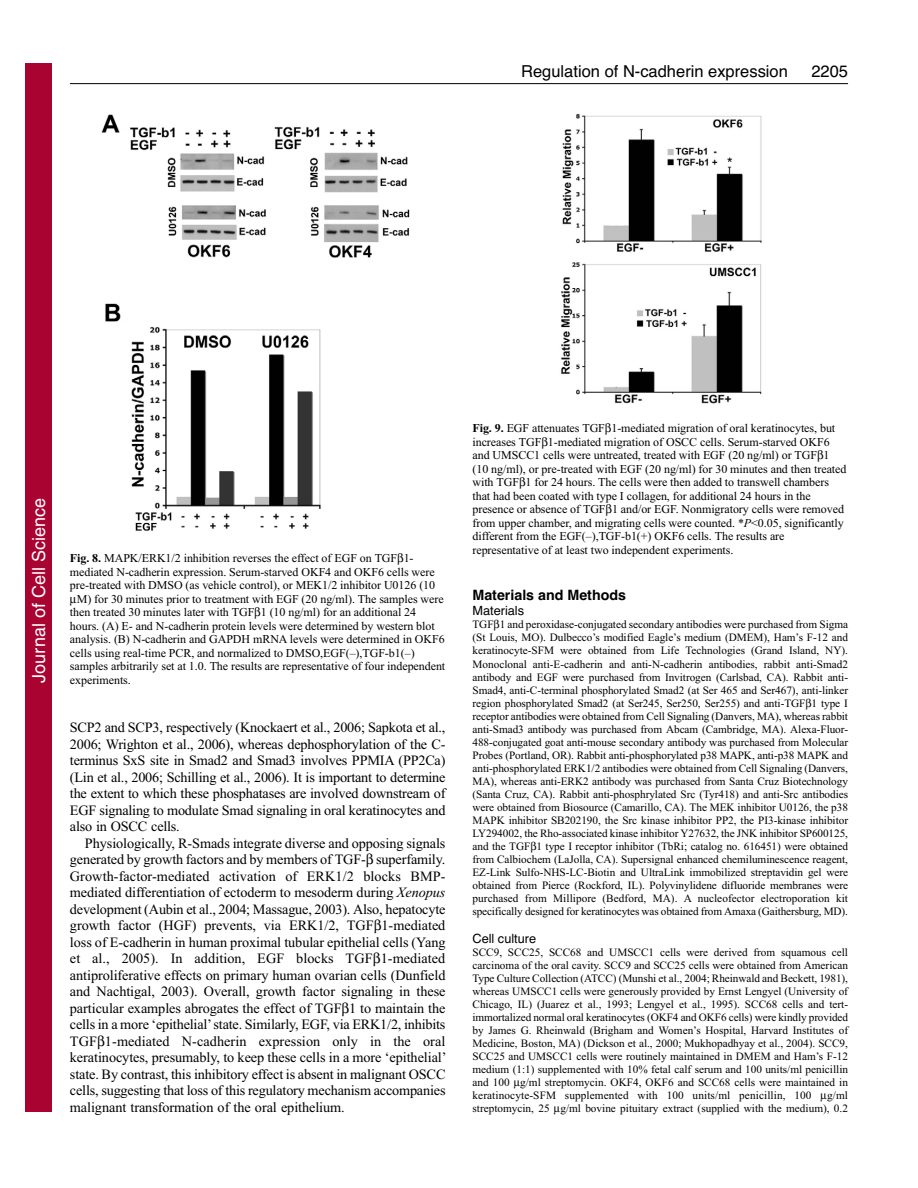
<style>
.page{position:relative;width:918px;height:1188px;background:#fff}
.page>*{position:absolute;margin:0;border:0;box-sizing:border-box;transform-origin:0 0}
.t1{font:18px "Helvetica";color:#fff}
.t2{font:16.5px "Helvetica";color:#000}
.t3{font:14.25px/16.5px "Times New Roman";letter-spacing:-.015em;color:#000;text-align:justify}
.t4{font:700 14.25px "Helvetica";color:#000}
.t5{font:12.75px "Helvetica";color:#000}
.t6{font:12px/13.5px "Times New Roman";letter-spacing:-.005em;color:#000}
.t7{font:11.25px/13px "Times New Roman";color:#000;text-align:justify}
.s1{font-weight:700}
.s2{font-style:italic}
</style>
<div class="page">
<hr style="left:70px;top:83px;width:778px;height:1px;background:#000">
<img style="left:101px;top:114px;width:309px;height:417px">
<img style="left:561px;top:114px;width:201px;height:290px">
<div style="left:26px;top:64px;width:26px;height:1048px;background:#a90332"></div>
<h2 class="t2" style="left:521px;top:65px;width:268px">Regulation of N-cadherin expression</h2>
<h2 class="t2" style="left:811px;top:65px;width:38px">2205</h2>
<h1 class="t1" style="left:28px;top:683px;width:186px;rotate:-90deg">Journal of Cell Science</h1>
<p class="t6" style="left:70px;top:553px;width:345px"><span class="s1">Fig. 8.</span> MAPK/ERK1/2 inhibition reverses the effect of EGF on TGF 1-</p>
<p class="t6" style="left:70px;top:566px;width:366px">mediated N-cadherin expression. Serum-starved OKF4 and OKF6 cells were</p>
<p class="t6" style="left:70px;top:580px;width:367px">pre-treated with DMSO (as vehicle control), or MEK1/2 inhibitor U0126 (10</p>
<p class="t6" style="left:77px;top:593px;width:368px">M) for 30 minutes prior to treatment with EGF (20 ng/ml). The samples were</p>
<p class="t6" style="left:70px;top:607px;width:348px">then treated 30 minutes later with TGF 1 (10 ng/ml) for an additional 24</p>
<p class="t6" style="left:70px;top:620px;width:366px">hours. (A) E- and N-cadherin protein levels were determined by western blot</p>
<p class="t6" style="left:70px;top:634px;width:376px">analysis. (B) N-cadherin and GAPDH mRNA levels were determined in OKF6</p>
<p class="t6" style="left:70px;top:647px;width:346px">cells using real-time PCR, and normalized to DMSO,EGF(–),TGF-b1(–)</p>
<p class="t6" style="left:70px;top:661px;width:377px">samples arbitrarily set at 1.0. The results are representative of four independent</p>
<p class="t6" style="left:70px;top:674px;width:62px">experiments.</p>
<p class="t3" style="left:70px;top:720px;width:377px">SCP2 and SCP3, respectively (Knockaert et al., 2006; Sapkota et al., 2006; Wrighton et al., 2006), whereas dephosphorylation of the C&shy;terminus SxS site in Smad2 and Smad3 involves PPMIA (PP2Ca) (Lin et al., 2006; Schilling et al., 2006). It is important to determine the extent to which these phosphatases are involved downstream of EGF signaling to modulate Smad signaling in oral keratinocytes and also in OSCC cells.</p>
<p class="t3" style="left:70px;top:836px;width:378px;text-indent:15px">Physiologically, R-Smads integrate diverse and opposing signals generated by growth factors and by members of TGF- superfamily.<br>Growth-factor-mediated activation of ERK1/2 blocks BMP&shy;mediated differentiation of ectoderm to mesoderm during <span class="s2">Xenopus </span>development (Aubin et al., 2004; Massague, 2003). Also, hepatocyte growth factor (HGF) prevents, via ERK1/2, TGF 1-mediated loss of E-cadherin in human proximal tubular epithelial cells (Yang et al., 2005). In addition, EGF blocks TGF 1-mediated antiproliferative effects on primary human ovarian cells (Dunfield and Nachtigal, 2003). Overall, growth factor signaling in these particular examples abrogates the effect of TGF 1 to maintain the cells in a more ‘epithelial’ state. Similarly, EGF, via ERK1/2, inhibits TGF 1-mediated N-cadherin expression only in the oral keratinocytes, presumably, to keep these cells in a more ‘epithelial’ state. By contrast, this inhibitory effect is absent in malignant OSCC cells, suggesting that loss of this regulatory mechanism accompanies malignant transformation of the oral epithelium.</p>
<p class="t6" style="left:472px;top:423px;width:375px"><span class="s1">Fig. 9.</span> EGF attenuates TGF 1-mediated migration of oral keratinocytes, but increases TGF 1-mediated migration of OSCC cells. Serum-starved OKF6 and UMSCC1 cells were untreated, treated with EGF (20 ng/ml) or TGF 1 (10 ng/ml), or pre-treated with EGF (20 ng/ml) for 30 minutes and then treated with TGF 1 for 24 hours. The cells were then added to transwell chambers that had been coated with type I collagen, for additional 24 hours in the presence or absence of TGF 1 and/or EGF. Nonmigratory cells were removed from upper chamber, and migrating cells were counted. *<span class="s2">P</span>&lt;0.05, significantly different from the EGF(–),TGF-b1(+) OKF6 cells. The results are representative of at least two independent experiments.</p>
<p class="t4" style="left:472px;top:590px;width:155px">Materials and Methods</p>
<p class="t5" style="left:472px;top:606px;width:53px">Materials</p>
<p class="t7" style="left:472px;top:619px;width:377px">TGF 1 and peroxidase-conjugated secondary antibodies were purchased from Sigma (St Louis, MO). Dulbecco’s modified Eagle’s medium (DMEM), Ham’s F-12 and keratinocyte-SFM were obtained from Life Technologies (Grand Island, NY).<br>Monoclonal anti-E-cadherin and anti-N-cadherin antibodies, rabbit anti-Smad2 antibody and EGF were purchased from Invitrogen (Carlsbad, CA). Rabbit anti-Smad4, anti-C-terminal phosphorylated Smad2 (at Ser 465 and Ser467), anti-linker region phosphorylated Smad2 (at Ser245, Ser250, Ser255) and anti-TGF 1 type I receptor antibodies were obtained from Cell Signaling (Danvers, MA), whereas rabbit anti-Smad3 antibody was purchased from Abcam (Cambridge, MA). Alexa-Fluor-488-conjugated goat anti-mouse secondary antibody was purchased from Molecular Probes (Portland, OR). Rabbit anti-phosphorylated p38 MAPK, anti-p38 MAPK and anti-phosphorylated ERK1/2 antibodies were obtained from Cell Signaling (Danvers, MA), whereas anti-ERK2 antibody was purchased from Santa Cruz Biotechnology (Santa Cruz, CA). Rabbit anti-phosphrylated Src (Tyr418) and anti-Src antibodies were obtained from Biosource (Camarillo, CA). The MEK inhibitor U0126, the p38<br>MAPK inhibitor SB202190, the Src kinase inhibitor PP2, the PI3-kinase inhibitor LY294002, the Rho-associated kinase inhibitor Y27632, the JNK inhibitor SP600125, and the TGF 1 type I receptor inhibitor (TbRi; catalog no. 616451) were obtained from Calbiochem (LaJolla, CA). Supersignal enhanced chemiluminescence reagent, EZ-Link Sulfo-NHS-LC-Biotin and UltraLink immobilized streptavidin gel were obtained from Pierce (Rockford, IL). Polyvinylidene difluoride membranes were purchased from Millipore (Bedford, MA). A nucleofector electroporation kit specifically designed for keratinocytes was obtained from Amaxa (Gaithersburg, MD).</p>
<p class="t5" style="left:472px;top:934px;width:65px">Cell culture</p>
<p class="t7" style="left:472px;top:947px;width:377px">SCC9, SCC25, SCC68 and UMSCC1 cells were derived from squamous cell carcinoma of the oral cavity. SCC9 and SCC25 cells were obtained from American Type Culture Collection (ATCC) (Munshi et al., 2004; Rheinwald and Beckett, 1981), whereas UMSCC1 cells were generously provided by Ernst Lengyel (University of Chicago, IL) (Juarez et al., 1993; Lengyel et al., 1995). SCC68 cells and tert&shy;immortalized normal oral keratinocytes (OKF4 and OKF6 cells) were kindly provided by James G. Rheinwald (Brigham and Women’s Hospital, Harvard Institutes of Medicine, Boston, MA) (Dickson et al., 2000; Mukhopadhyay et al., 2004). SCC9, SCC25 and UMSCC1 cells were routinely maintained in DMEM and Ham’s F-12 medium (1:1) supplemented with 10% fetal calf serum and 100 units/ml penicillin and 100 g/ml streptomycin. OKF4, OKF6 and SCC68 cells were maintained in keratinocyte-SFM supplemented with 100 units/ml penicillin, 100</p>
<p class="t7" style="left:472px;top:1090px;width:377px;text-align:right">g/ml<br>streptomycin, 25 g/ml bovine pituitary extract (supplied with the medium), 0.2</p>
</div>
